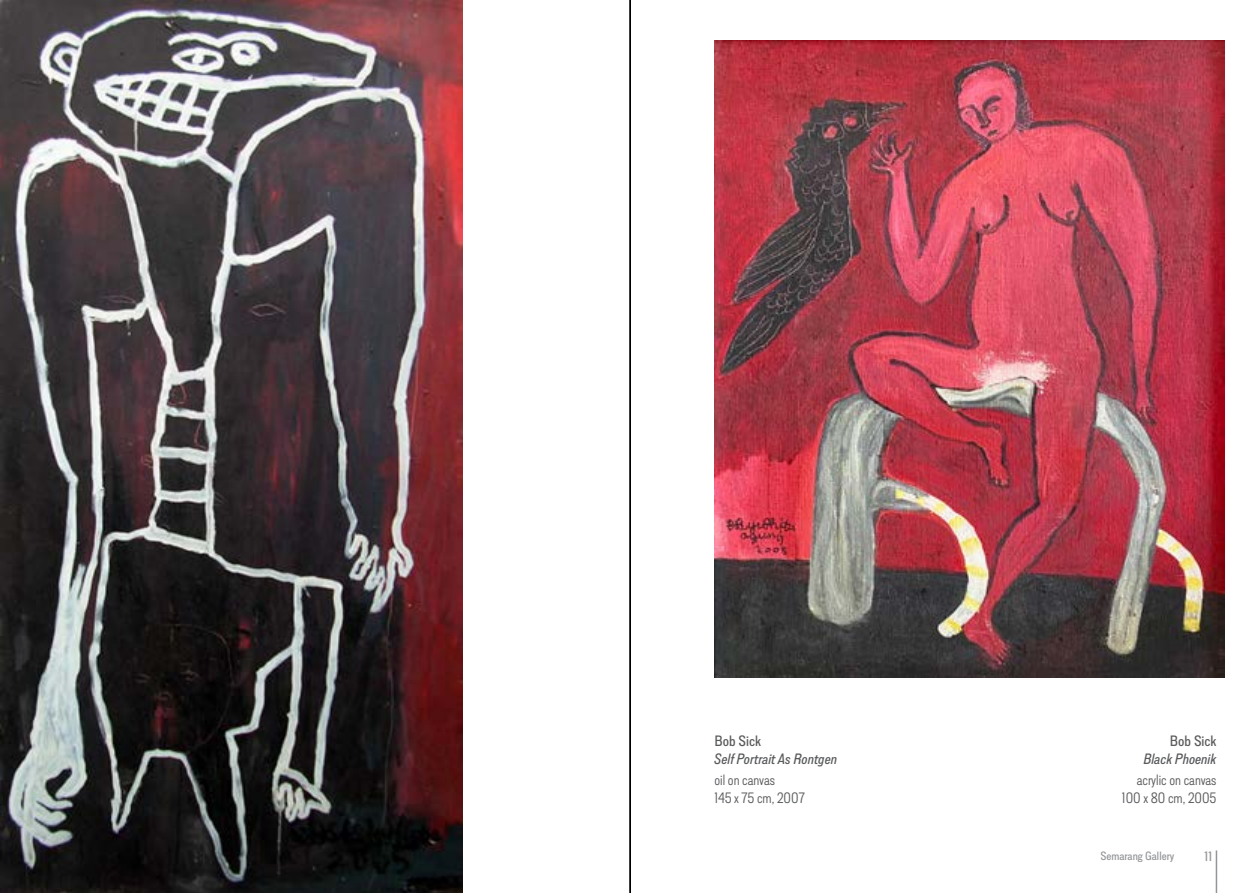
<style>
.page{position:relative;width:1259px;height:893px;background:#fff}
.page>*{position:absolute;margin:0;border:0;box-sizing:border-box;transform-origin:0 0}
.t1{font:300 15px/18px "Lorimer No 2";color:#58595b}
.t2{font:italic 500 15px "Lorimer No 2";color:#58595b}
.t3{font:500 15px "Lorimer No 2";color:#58595b}
.t4{font:500 13.5px "Lorimer No 2";color:#939598}
.t5{font:500 12px "Lorimer No 2";color:#939598}
</style>
<div class="page">
<hr style="left:1215px;top:850px;width:2px;height:43px;background:#939598">
<img style="left:714px;top:40px;width:511px;height:638px">
<img style="left:0;top:0;width:462px;height:893px">
<hr style="left:629px;top:0;width:2px;height:893px;background:#000">
<p class="t3" style="left:714px;top:732px;width:48px">Bob Sick</p>
<p class="t2" style="left:714px;top:750px;width:124px">Self Portrait As Rontgen</p>
<p class="t1" style="left:714px;top:770px;width:92px">oil on canvas<br>145 x 75 cm, 2007</p>
<p class="t3" style="left:1170px;top:732px;width:48px">Bob Sick</p>
<p class="t2" style="left:1144px;top:750px;width:74px">Black Phoenik</p>
<p class="t1" style="left:1122px;top:770px;width:96px;text-align:right">acrylic on canvas<br>100 x 80 cm, 2005</p>
<p class="t5" style="left:1100px;top:849px;width:75px">Semarang Gallery</p>
<p class="t4" style="left:1204px;top:849px;width:9px">11</p>
</div>
